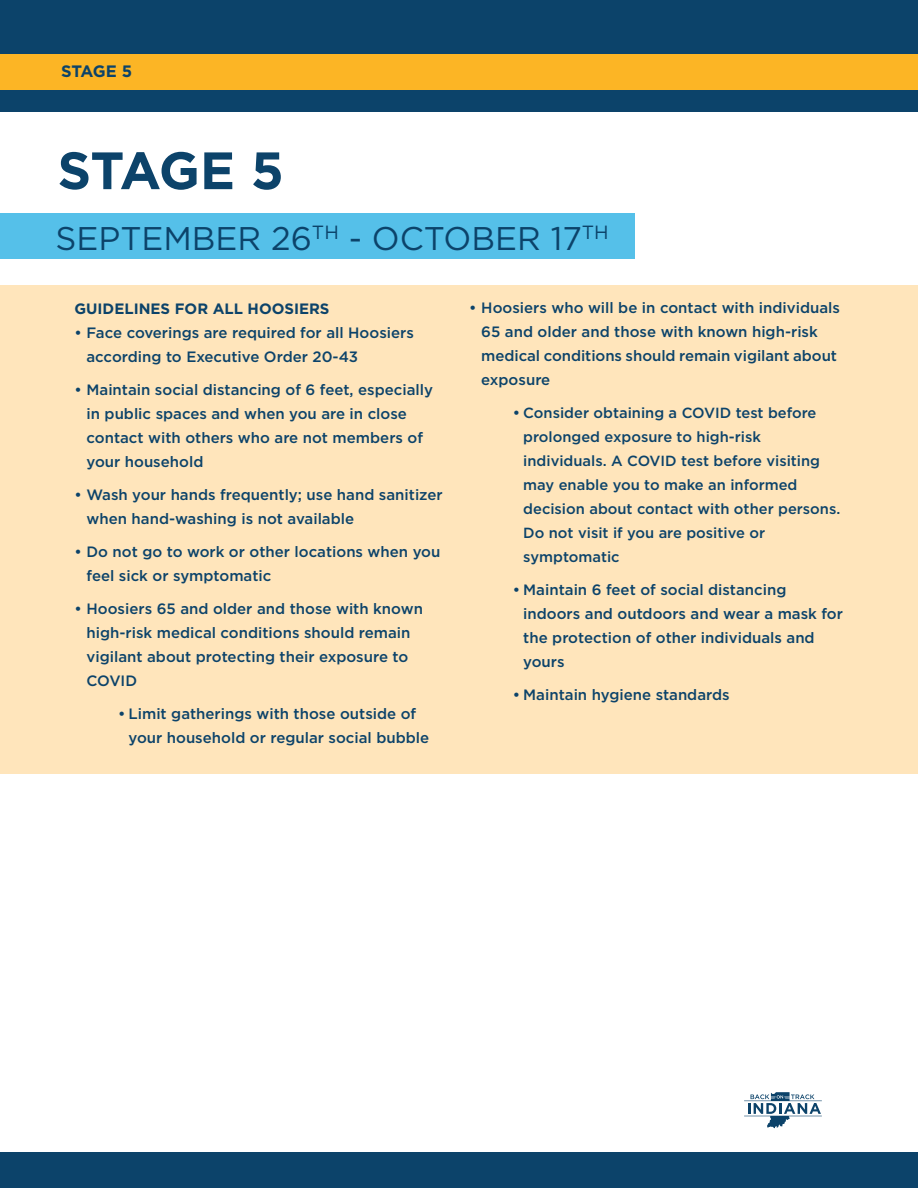
<style>
.page{position:relative;width:918px;height:1188px;background:#fff}
.page>*{position:absolute;margin:0;border:0;box-sizing:border-box;transform-origin:0 0}
.t1{font:700 52.5px "Gotham";letter-spacing:-.03em;color:#0c436a}
.t2{font:32.85px "Gotham";color:#0c436a}
.t3{font:700 16.5px "Gotham";letter-spacing:-.03em;color:#0c436a}
.t4{font:500 15px/24px "Gotham";color:#0c436a}
.t5{font:700 15px "Gotham";color:#0c436a}
.t6{font:500 14.7px/24px "Gotham";color:#0c436a}
.s1{font-size:15px}
</style>
<div class="page">
<div style="left:0;top:1152px;width:918px;height:36px;background:#0c436a"></div>
<svg style="left:744px;top:1092px;width:78px;height:36px"></svg>
<div style="left:0;top:214px;width:634px;height:45px;background:#55c0e9"></div>
<div style="left:0;top:285px;width:918px;height:489px;background:#ffe5bb"></div>
<div style="left:0;top:0;width:918px;height:111px;background:#0c436a"></div>
<div style="left:0;top:54px;width:918px;height:36px;background:#fcb525"></div>
<p class="t3" style="left:61px;top:62px;width:73px">STAGE 5</p>
<h1 class="t1" style="left:58px;top:140px;width:228px">STAGE 5</h1>
<h2 class="t2" style="left:56px;top:217px;width:555px">SEPTEMBER 26<sup>TH</sup> - OCTOBER 17<sup>TH</sup></h2>
<p class="t5" style="left:75px;top:300px;width:257px">GUIDELINES FOR ALL HOOSIERS</p>
<p class="t4" style="left:87px;top:320px;width:329px;text-indent:-12px">• Face coverings are required for all Hoosiers according to Executive Order 20-43</p>
<p class="t4" style="left:87px;top:377px;width:348px;text-indent:-12px">• Maintain social distancing of 6 feet, especially in public spaces and when you are in close contact with others who are not members of your household</p>
<p class="t4" style="left:87px;top:482px;width:358px;text-indent:-12px">• Wash your hands frequently; use hand sanitizer when hand-washing is not available</p>
<p class="t4" style="left:87px;top:539px;width:355px;text-indent:-12px">• Do not go to work or other locations when you feel sick or symptomatic</p>
<p class="t4" style="left:87px;top:596px;width:338px;text-indent:-12px">• Hoosiers 65 and older and those with known high-risk medical conditions should remain vigilant about protecting their exposure to COVID</p>
<p class="t4" style="left:129px;top:701px;width:302px;text-indent:-10px">• Limit gatherings with those outside of your household or regular social bubble</p>
<p class="t4" style="left:481px;top:296px;width:360px;text-indent:-12px">• Hoosiers who will be in contact with individuals 65 and older and those with known high-risk medical conditions should remain vigilant about exposure</p>
<p class="t6" style="left:523px;top:401px;width:319px;text-indent:-10px"><span class="s1">•</span> Consider obtaining a COVID test before prolonged exposure to high-risk individuals. A COVID test before visiting may enable you to make an informed decision about contact with other persons.<br>Do not visit if you are positive or symptomatic</p>
<p class="t4" style="left:523px;top:578px;width:321px;text-indent:-10px">• Maintain 6 feet of social distancing indoors and outdoors and wear a mask for the protection of other individuals and yours</p>
<p class="t4" style="left:513px;top:683px;width:218px">• Maintain hygiene standards</p>
</div>
